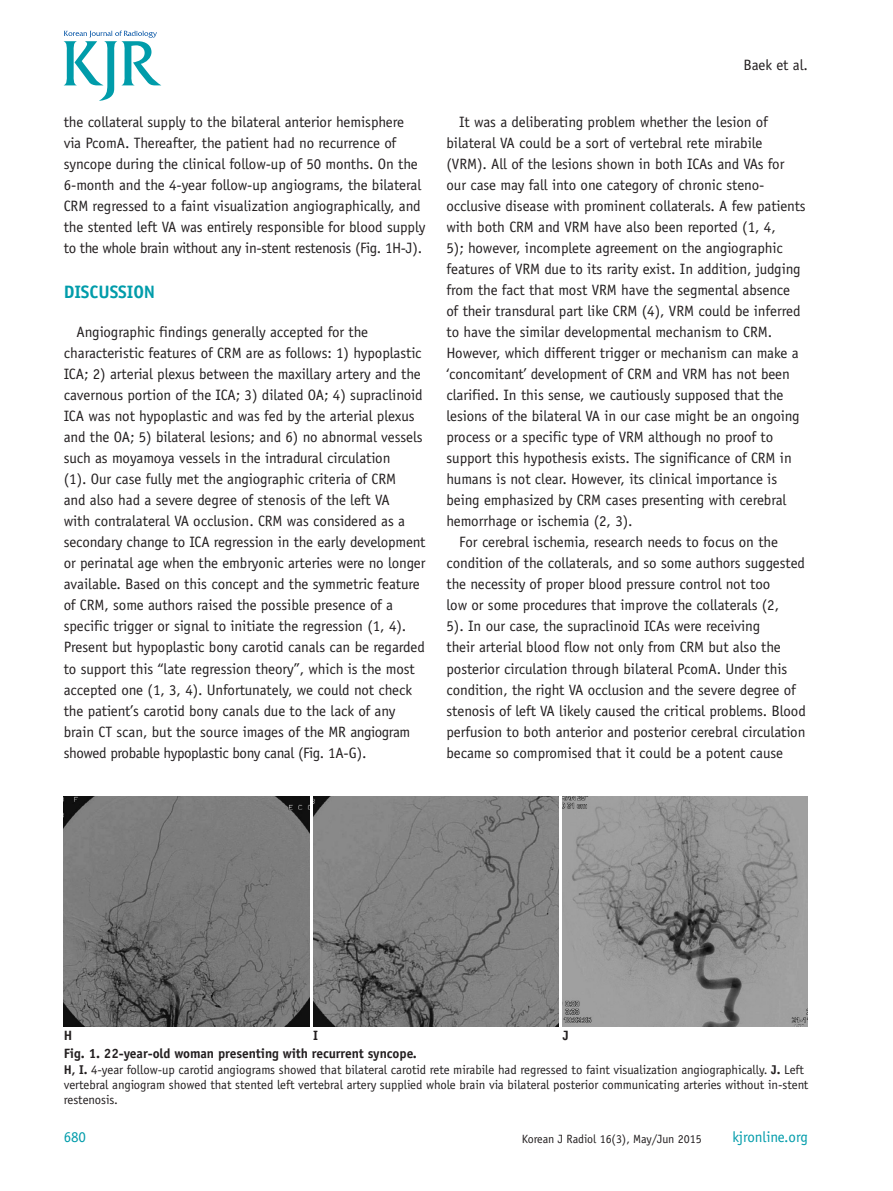
<style>
.page{position:relative;width:893px;height:1191px;background:#fff}
.page>*{position:absolute;margin:0;border:0;box-sizing:border-box;transform-origin:0 0}
.큰제목{font:700 18px "Officina Sans Std";letter-spacing:-.005em;color:#009caa}
.본문{font:15px/21px "Officina Sans Std";letter-spacing:-.005em;color:#231f20}
.t1{font:15px "Officina Sans Std";letter-spacing:-.005em;color:#009caa}
.그림제목{font:700 13.5px "Officina Sans Std";letter-spacing:-.005em;color:#231f20}
.그림제목-2{font:12.75px/15.3px "Officina Sans Std";letter-spacing:-.005em;color:#231f20}
.t2{font:12px "Officina Sans Std";letter-spacing:-.005em;color:#231f20}
.s1{font-weight:700}
</style>
<div class="page">
<svg style="left:64px;top:31px;width:97px;height:70px"></svg>
<img style="left:64px;top:796px;width:245px;height:230px">
<img style="left:313px;top:796px;width:245px;height:230px">
<img style="left:563px;top:796px;width:245px;height:230px">
<p class="본문" style="left:64px;top:112px;width:363px">the collateral supply to the bilateral anterior hemisphere<br>via PcomA. Thereafter, the patient had no recurrence of syncope during the clinical follow-up of 50 months. On the 6-month and the 4-year follow-up angiograms, the bilateral CRM regressed to a faint visualization angiographically, and the stented left VA was entirely responsible for blood supply to the whole brain without any in-stent restenosis (Fig. 1H-J).</p>
<p class="큰제목" style="left:64px;top:280px;width:93px">DISCUSSION</p>
<p class="본문" style="left:64px;top:322px;width:363px;text-indent:13px">Angiographic findings generally accepted for the characteristic features of CRM are as follows: 1) hypoplastic ICA; 2) arterial plexus between the maxillary artery and the cavernous portion of the ICA; 3) dilated OA; 4) supraclinoid ICA was not hypoplastic and was fed by the arterial plexus and the OA; 5) bilateral lesions; and 6) no abnormal vessels such as moyamoya vessels in the intradural circulation<br>(1). Our case fully met the angiographic criteria of CRM<br>and also had a severe degree of stenosis of the left VA<br>with contralateral VA occlusion. CRM was considered as a secondary change to ICA regression in the early development or perinatal age when the embryonic arteries were no longer available. Based on this concept and the symmetric feature of CRM, some authors raised the possible presence of a specific trigger or signal to initiate the regression (1, 4).<br>Present but hypoplastic bony carotid canals can be regarded to support this “late regression theory”, which is the most accepted one (1, 3, 4). Unfortunately, we could not check the patient’s carotid bony canals due to the lack of any brain CT scan, but the source images of the MR angiogram showed probable hypoplastic bony canal (Fig. 1A-G).</p>
<p class="본문" style="left:743px;top:54px;width:66px">Baek et al.</p>
<p class="본문" style="left:446px;top:112px;width:361px;text-indent:13px">It was a deliberating problem whether the lesion of bilateral VA could be a sort of vertebral rete mirabile (VRM). All of the lesions shown in both ICAs and VAs for our case may fall into one category of chronic steno&shy;occlusive disease with prominent collaterals. A few patients with both CRM and VRM have also been reported (1, 4,<br>5); however, incomplete agreement on the angiographic features of VRM due to its rarity exist. In addition, judging from the fact that most VRM have the segmental absence<br>of their transdural part like CRM (4), VRM could be inferred to have the similar developmental mechanism to CRM.<br>However, which different trigger or mechanism can make a ‘concomitant’ development of CRM and VRM has not been clarified. In this sense, we cautiously supposed that the lesions of the bilateral VA in our case might be an ongoing process or a specific type of VRM although no proof to support this hypothesis exists. The significance of CRM in humans is not clear. However, its clinical importance is being emphasized by CRM cases presenting with cerebral hemorrhage or ischemia (2, 3).</p>
<p class="본문" style="left:446px;top:532px;width:361px;text-indent:13px">For cerebral ischemia, research needs to focus on the condition of the collaterals, and so some authors suggested the necessity of proper blood pressure control not too<br>low or some procedures that improve the collaterals (2,<br>5). In our case, the supraclinoid ICAs were receiving<br>their arterial blood flow not only from CRM but also the posterior circulation through bilateral PcomA. Under this condition, the right VA occlusion and the severe degree of stenosis of left VA likely caused the critical problems. Blood perfusion to both anterior and posterior cerebral circulation became so compromised that it could be a potent cause</p>
<p class="그림제목" style="left:64px;top:1026px;width:10px">H</p>
<p class="그림제목" style="left:313px;top:1026px;width:6px">I</p>
<p class="그림제목" style="left:563px;top:1026px;width:7px">J</p>
<p class="그림제목" style="left:64px;top:1045px;width:355px">Fig. 1. 22-year-old woman presenting with recurrent syncope.</p>
<p class="그림제목-2" style="left:64px;top:1061px;width:746px"><span class="s1">H, I.</span> 4-year follow-up carotid angiograms showed that bilateral carotid rete mirabile had regressed to faint visualization angiographically. <span class="s1">J.</span> Left vertebral angiogram showed that stented left vertebral artery supplied whole brain via bilateral posterior communicating arteries without in-stent restenosis.</p>
<p class="t1" style="left:64px;top:1128px;width:24px">680</p>
<p class="t2" style="left:522px;top:1132px;width:181px">Korean J Radiol 16(3), May/Jun 2015</p>
<p class="t1" style="left:732px;top:1128px;width:77px">kjronline.org</p>
</div>
